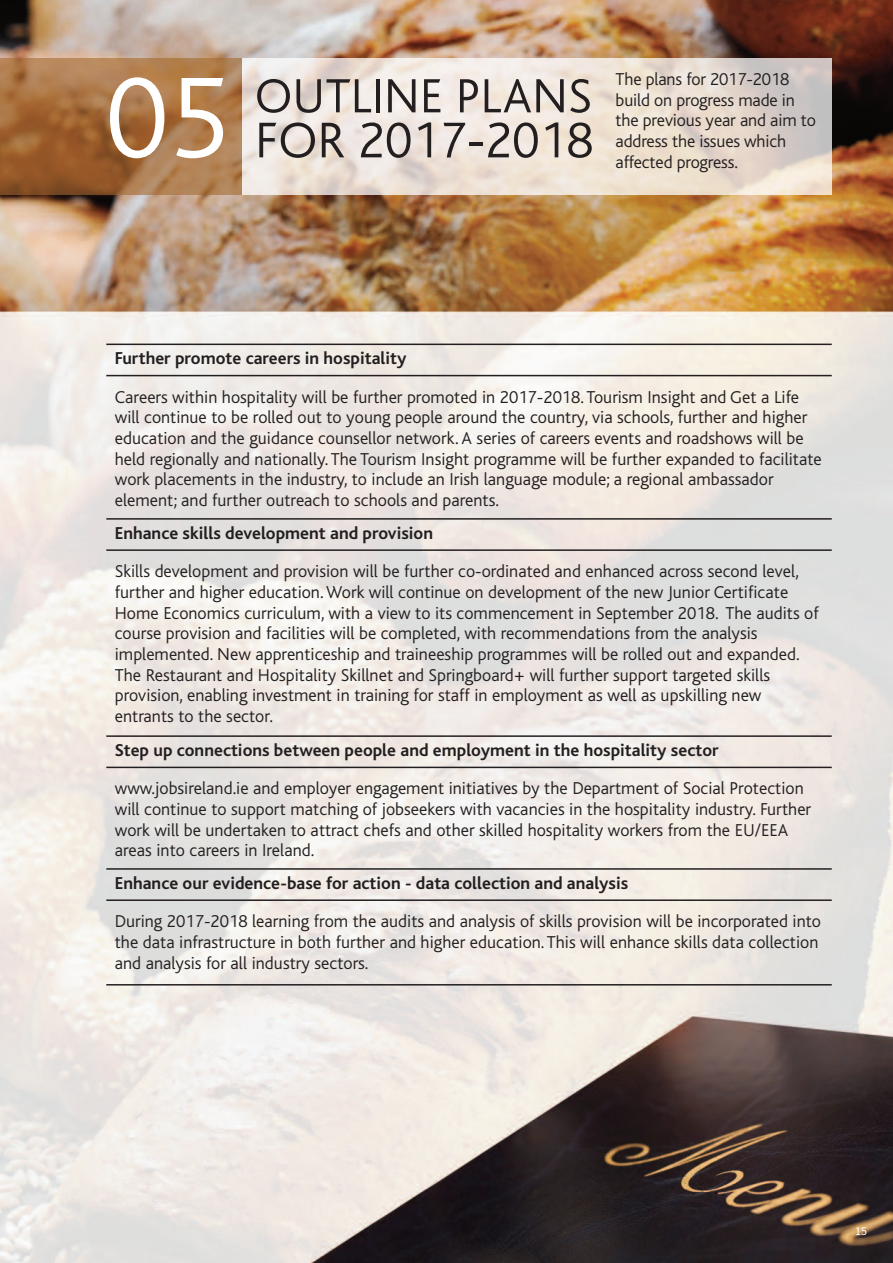
<style>
.page{position:relative;width:893px;height:1263px;background:#fff}
.page>*{position:absolute;margin:0;border:0;box-sizing:border-box;transform-origin:0 0}
.t1{font:300 120px "Bliss";color:#fff}
.t2{font:300 52.5px "Bliss";color:#231f20}
.t3{font:300 50.25px "Bliss";color:#231f20}
.t4{font:300 18px/20.7px "Bliss";color:#231f20}
.t5{font:700 18px "Bliss";color:#231f20}
.t6{font:12px "Source Sans Pro";color:#fff}
</style>
<div class="page">
<img style="left:0;top:0;width:893px;height:1263px">
<div style="left:0;top:58px;width:242px;height:136px;background:#a3692f;opacity:.6"></div>
<div style="left:242px;top:58px;width:590px;height:136px;background:#fff;opacity:.75"></div>
<hr style="left:106px;top:344px;width:726px;height:1px;background:#231f20">
<hr style="left:106px;top:375px;width:726px;height:1px;background:#231f20">
<hr style="left:106px;top:518px;width:726px;height:2px;background:#231f20">
<hr style="left:106px;top:549px;width:726px;height:2px;background:#231f20">
<hr style="left:106px;top:735px;width:726px;height:2px;background:#231f20">
<hr style="left:106px;top:767px;width:726px;height:1px;background:#231f20">
<hr style="left:106px;top:868px;width:726px;height:2px;background:#231f20">
<hr style="left:106px;top:899px;width:726px;height:2px;background:#231f20">
<hr style="left:106px;top:984px;width:726px;height:1px;background:#231f20">
<h1 class="t1" style="left:106px;top:72px;width:125px">05</h1>
<h3 class="t3" style="left:255px;top:77px;width:339px">OUTLINE PLANS</h3>
<h2 class="t2" style="left:255px;top:120px;width:340px">FOR 2017-2018</h2>
<p class="t4" style="left:616px;top:70px;width:202px">The plans for 2017-2018 build on progress made in the previous year and aim to address the issues which affected progress.</p>
<p class="t5" style="left:115px;top:351px;width:293px">Further promote careers in hospitality</p>
<p class="t4" style="left:115px;top:388px;width:709px">Careers within hospitality will be further promoted in 2017-2018. Tourism Insight and Get a Life will continue to be rolled out to young people around the country, via schools, further and higher education and the guidance counsellor network. A series of careers events and roadshows will be held regionally and nationally. The Tourism Insight programme will be further expanded to facilitate work placements in the industry, to include an Irish language module; a regional ambassador element; and further outreach to schools and parents.</p>
<p class="t5" style="left:115px;top:526px;width:320px">Enhance skills development and provision</p>
<p class="t4" style="left:115px;top:562px;width:705px">Skills development and provision will be further co-ordinated and enhanced across second level, further and higher education.Work will continue on development of the new Junior Certificate Home Economics curriculum, with a view to its commencement in September 2018. The audits of course provision and facilities will be completed, with recommendations from the analysis implemented. New apprenticeship and traineeship programmes will be rolled out and expanded.<br>The Restaurant and Hospitality Skillnet and Springboard+ will further support targeted skills provision, enabling investment in training for staff in employment as well as upskilling new entrants to the sector.</p>
<p class="t5" style="left:115px;top:743px;width:605px">Step up connections between people and employment in the hospitality sector</p>
<p class="t4" style="left:115px;top:780px;width:698px">www.jobsireland.ie and employer engagement initiatives by the Department of Social Protection will continue to support matching of jobseekers with vacancies in the hospitality industry. Further work will be undertaken to attract chefs and other skilled hospitality workers from the EU/EEA areas into careers in Ireland.</p>
<p class="t5" style="left:115px;top:876px;width:515px">Enhance our evidence-base for action - data collection and analysis</p>
<p class="t4" style="left:115px;top:912px;width:708px">During 2017-2018 learning from the audits and analysis of skills provision will be incorporated into the data infrastructure in both further and higher education. This will enhance skills data collection and analysis for all industry sectors.</p>
<p class="t6" style="left:855px;top:1226px;width:13px">15</p>
</div>
